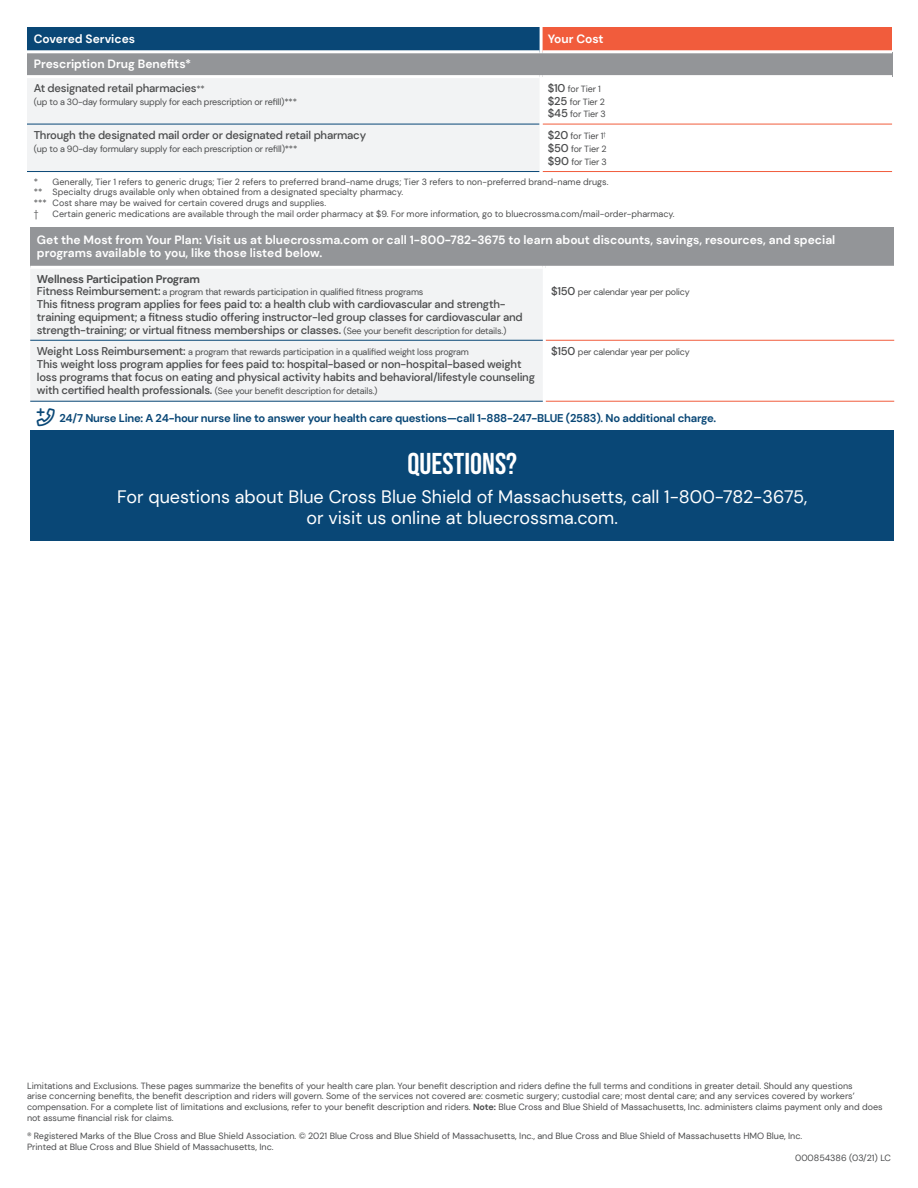
<style>
.page{position:relative;width:918px;height:1188px;background:#fff}
.page>*{position:absolute;margin:0;border:0;box-sizing:border-box;transform-origin:0 0}
.Blue_Box_Header{font:30px "Bebas Neue";color:#fff}
.Blue_Box_Text{font:18px/21.6px "DM Sans";color:#fff;text-align:center}
.Table_Header{font:700 12px/13.5px "DM Sans";color:#fff}
.Table_Text{font:500 11.25px/12.8px "DM Sans";letter-spacing:-.02em;color:#4b4c4d}
.Nurse_Line{font:700 11.25px "DM Sans";letter-spacing:-.02em;color:#094776}
.Table_Sub_Header{font:700 11.25px "DM Sans";letter-spacing:-.02em;color:#4b4c4d}
.Legal_Text_Stock{font:9px/10.8px "DM Sans";color:#4b4c4d}
.Table_Text-2{font:9px "DM Sans";letter-spacing:-.02em;color:#4b4c4d}
.Footnotes{font:9px "DM Sans";color:#4b4c4d}
.s1{font-weight:400;font-size:9px}
.s2{font-weight:500;font-size:11.25px}
.s3{font-weight:700}
</style>
<div class="page">
<div style="left:27px;top:27px;width:514px;height:25px;background:#094776"></div>
<div style="left:541px;top:27px;width:351px;height:25px;background:#f15c3c"></div>
<div style="left:27px;top:52px;width:865px;height:25px;background:#939598"></div>
<div style="left:27px;top:78px;width:513px;height:93px;background:#f2f3f4"></div>
<hr style="left:27px;top:50px;width:513px;height:3px;background:#fff">
<hr style="left:543px;top:50px;width:349px;height:3px;background:#fff">
<hr style="left:27px;top:75px;width:513px;height:3px;background:#fff">
<hr style="left:543px;top:75px;width:349px;height:3px;background:#fff">
<hr style="left:543px;top:124px;width:349px;height:1px;background:#f15c3c">
<hr style="left:543px;top:171px;width:349px;height:1px;background:#f15c3c">
<hr style="left:27px;top:124px;width:513px;height:1px;background:#094776">
<hr style="left:27px;top:171px;width:513px;height:1px;background:#094776">
<hr style="left:540px;top:75px;width:3px;height:49px;background:#fff">
<hr style="left:540px;top:27px;width:3px;height:26px;background:#fff">
<div style="left:30px;top:430px;width:864px;height:111px;background:#094776"></div>
<div style="left:30px;top:227px;width:864px;height:40px;background:#939598"></div>
<div style="left:30px;top:269px;width:513px;height:132px;background:#f2f3f4"></div>
<hr style="left:30px;top:266px;width:513px;height:3px;background:#fff">
<hr style="left:546px;top:266px;width:348px;height:3px;background:#fff">
<hr style="left:543px;top:266px;width:3px;height:74px;background:#fff">
<hr style="left:30px;top:340px;width:513px;height:1px;background:#094776">
<hr style="left:30px;top:401px;width:513px;height:1px;background:#094776">
<hr style="left:546px;top:340px;width:348px;height:1px;background:#f15c3c">
<hr style="left:546px;top:401px;width:348px;height:1px;background:#f15c3c">
<p class="Table_Header" style="left:34px;top:32px;width:103px">Covered Services</p>
<p class="Table_Header" style="left:548px;top:32px;width:57px">Your Cost</p>
<p class="Table_Header" style="left:34px;top:57px;width:159px">Prescription Drug Benefits*</p>
<p class="Table_Text" style="left:34px;top:81px;width:173px">At designated retail pharmacies<span class="s1">**</span></p>
<p class="Table_Text-2" style="left:34px;top:96px;width:265px">(up to a 30-day formulary supply for each prescription or refill)***</p>
<p class="Table_Text-2" style="left:548px;top:83px;width:54px"><span class="s2">$10</span> for Tier 1</p>
<p class="Table_Text-2" style="left:548px;top:96px;width:59px"><span class="s2">$25</span> for Tier 2</p>
<p class="Table_Text-2" style="left:548px;top:109px;width:59px"><span class="s2">$45</span> for Tier 3</p>
<p class="Table_Text-2" style="left:548px;top:131px;width:60px"><span class="s2">$20</span> for Tier 1<sup>†</sup></p>
<p class="Table_Text-2" style="left:548px;top:143px;width:60px"><span class="s2">$50</span> for Tier 2</p>
<p class="Table_Text-2" style="left:548px;top:156px;width:60px"><span class="s2">$90</span> for Tier 3</p>
<p class="Footnotes" style="left:34px;top:176px;width:576px">* Generally, Tier 1 refers to generic drugs; Tier 2 refers to preferred brand-name drugs; Tier 3 refers to non-preferred brand-name drugs.</p>
<p class="Footnotes" style="left:34px;top:187px;width:371px">** Specialty drugs available only when obtained from a designated specialty pharmacy.</p>
<p class="Footnotes" style="left:34px;top:197px;width:294px">*** Cost share may be waived for certain covered drugs and supplies.</p>
<p class="Footnotes" style="left:34px;top:208px;width:6px">†</p>
<p class="Footnotes" style="left:53px;top:208px;width:624px">Certain generic medications are available through the mail order pharmacy at $9. For more information, go to bluecrossma.com/mail-order-pharmacy.</p>
<p class="Table_Text" style="left:34px;top:129px;width:334px">Through the designated mail order or designated retail pharmacy</p>
<p class="Table_Text-2" style="left:34px;top:143px;width:265px">(up to a 90-day formulary supply for each prescription or refill)***</p>
<p class="Table_Header" style="left:37px;top:233px;width:800px">Get the Most from Your Plan: Visit us at bluecrossma.com or call 1-800-782-3675 to learn about discounts, savings, resources, and special programs available to you, like those listed below.</p>
<p class="Table_Sub_Header" style="left:37px;top:272px;width:165px">Wellness Participation Program</p>
<p class="Table_Text-2" style="left:37px;top:287px;width:388px"><span class="s2">Fitness Reimbursement:</span> a program that rewards participation in qualified fitness programs</p>
<p class="Table_Text" style="left:37px;top:298px;width:487px">This fitness program applies for fees paid to: a health club with cardiovascular and strength&shy;training equipment; a fitness studio offering instructor-led group classes for cardiovascular and strength-training; or virtual fitness memberships or classes. <span class="s1">(See your benefit description for details.)</span></p>
<p class="Table_Text-2" style="left:551px;top:287px;width:140px"><span class="s2">$150</span> per calendar year per policy</p>
<p class="Table_Text-2" style="left:37px;top:347px;width:434px"><span class="s2">Weight Loss Reimbursement:</span> a program that rewards participation in a qualified weight loss program</p>
<p class="Table_Text" style="left:37px;top:358px;width:500px">This weight loss program applies for fees paid to: hospital-based or non-hospital-based weight loss programs that focus on eating and physical activity habits and behavioral/lifestyle counseling</p>
<p class="Table_Text-2" style="left:37px;top:385px;width:342px"><span class="s2">with certified health professionals.</span> (See your benefit description for details.)</p>
<p class="Table_Text-2" style="left:551px;top:347px;width:140px"><span class="s2">$150</span> per calendar year per policy</p>
<p class="Nurse_Line" style="left:37px;top:411px;width:681px">□■●◆▲ 24/7 Nurse Line: A 24-hour nurse line to answer your health care questions—call 1-888-247-BLUE (2583). No additional charge.</p>
<p class="Blue_Box_Header" style="left:407px;top:447px;width:111px">QUESTIONS?</p>
<p class="Blue_Box_Text" style="left:117px;top:486px;width:692px">For questions about Blue Cross Blue Shield of Massachusetts, call 1-800-782-3675, or visit us online at bluecrossma.com.</p>
<p class="Legal_Text_Stock" style="left:27px;top:1080px;width:857px">Limitations and Exclusions. These pages summarize the benefits of your health care plan. Your benefit description and riders define the full terms and conditions in greater detail. Should any questions<br>arise concerning benefits, the benefit description and riders will govern. Some of the services not covered are: cosmetic surgery; custodial care; most dental care; and any services covered by workers’ compensation. For a complete list of limitations and exclusions, refer to your benefit description and riders. <span class="s3">Note:</span> Blue Cross and Blue Shield of Massachusetts, Inc. administers claims payment only and does not assume financial risk for claims.</p>
<p class="Legal_Text_Stock" style="left:27px;top:1131px;width:777px">® Registered Marks of the Blue Cross and Blue Shield Association. © 2021 Blue Cross and Blue Shield of Massachusetts, Inc., and Blue Cross and Blue Shield of Massachusetts HMO Blue, Inc.<br>Printed at Blue Cross and Blue Shield of Massachusetts, Inc.</p>
<p class="Legal_Text_Stock" style="left:795px;top:1152px;width:97px">000854386 (03/21) LC</p>
</div>
